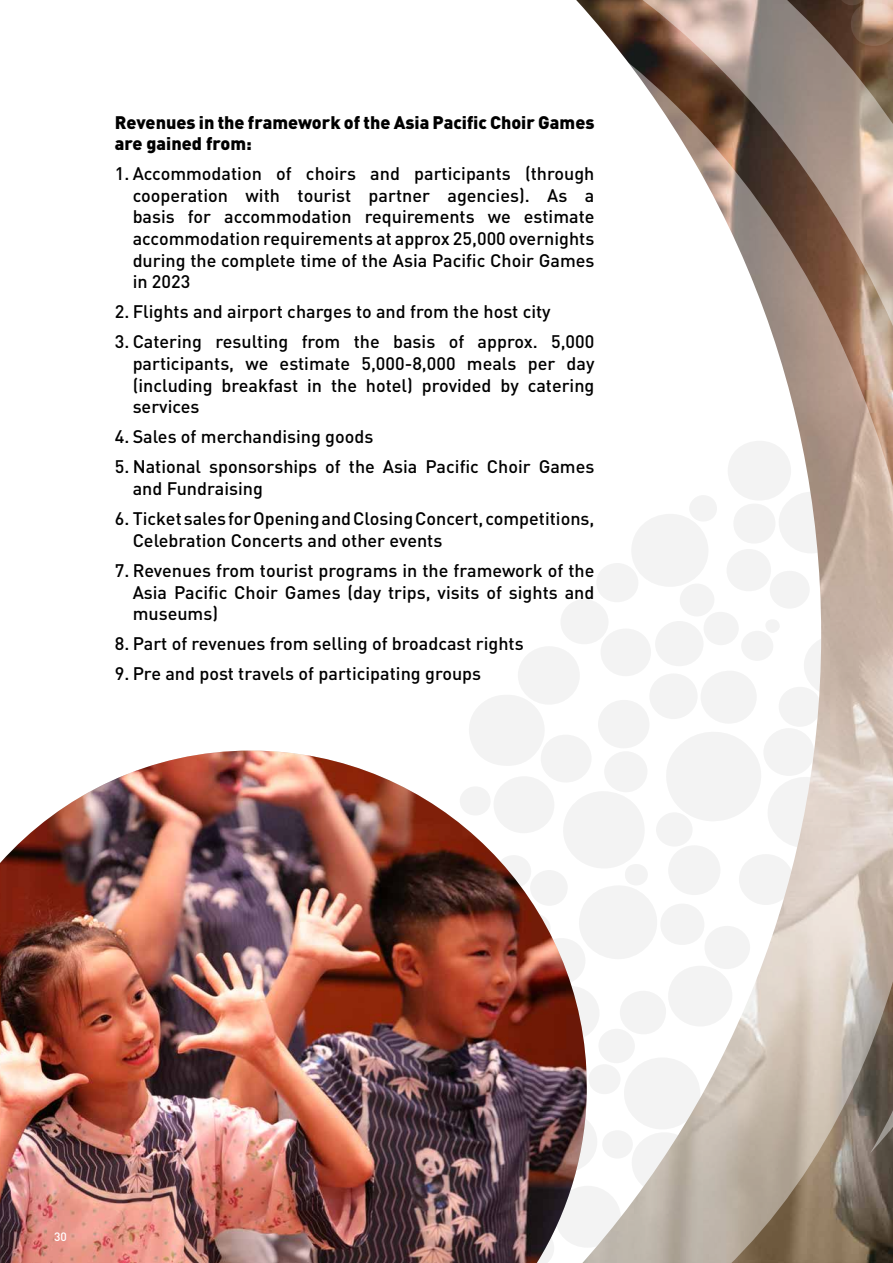
<style>
.page{position:relative;width:893px;height:1263px;background:#fff}
.page>*{position:absolute;margin:0;border:0;box-sizing:border-box;transform-origin:0 0}
.t1{font:500 18px/21.6px "DIN Pro";color:#000;text-align:justify}
.t2{font:900 18px/21.6px "DIN Pro";color:#000}
.t3{font:500 12px "DIN Pro";color:#fff}
</style>
<div class="page">
<svg style="left:821px;top:0;width:72px;height:1263px;background:#b3a092"></svg>
<svg style="left:576px;top:0;width:245px;height:1263px"></svg>
<div style="left:631px;top:514px;width:78px;height:73px;background:#f3f3f3;border-radius:50%"></div>
<div style="left:624px;top:1057px;width:76px;height:72px;background:#f3f3f3;border-radius:50%"></div>
<svg style="left:815px;top:410px;width:6px;height:66px"></svg>
<div style="left:687px;top:1190px;width:69px;height:65px;background:linear-gradient(to right,#c1b9b0,#b4a798);border-radius:50%"></div>
<svg style="left:555px;top:1185px;width:66px;height:63px;fill:#f3f3f3"></svg>
<svg style="left:779px;top:491px;width:42px;height:62px"></svg>
<svg style="left:631px;top:1132px;width:67px;height:62px"></svg>
<div style="left:532px;top:1111px;width:65px;height:62px;background:#f3f3f3;border-radius:50%"></div>
<div style="left:728px;top:441px;width:63px;height:60px;background:#f3f3f3;border-radius:50%"></div>
<svg style="left:766px;top:1131px;width:55px;height:60px;background:#b2a392"></svg>
<svg style="left:754px;top:1257px;width:63px;height:6px"></svg>
<svg style="left:760px;top:1196px;width:61px;height:58px;background:#867259"></svg>
<div style="left:713px;top:1098px;width:61px;height:58px;background:linear-gradient(to right,#ccc2b9,#b7aa99);border-radius:50%"></div>
<svg style="left:692px;top:1257px;width:53px;height:6px"></svg>
<div style="left:726px;top:549px;width:45px;height:42px;background:#f3f3f3;border-radius:50%"></div>
<div style="left:733px;top:503px;width:43px;height:41px;background:#f3f3f3;border-radius:50%"></div>
<div style="left:596px;top:563px;width:42px;height:39px;background:#f3f3f3;border-radius:50%"></div>
<svg style="left:641px;top:1244px;width:42px;height:19px"></svg>
<div style="left:770px;top:571px;width:40px;height:38px;background:#f3f3f3;border-radius:50%"></div>
<div style="left:623px;top:1208px;width:39px;height:37px;background:#c0b9ae;border-radius:50%"></div>
<div style="left:602px;top:1130px;width:31px;height:29px;background:#f3f3f3;border-radius:50%"></div>
<div style="left:689px;top:495px;width:28px;height:27px;background:#f3f3f3;border-radius:50%"></div>
<svg style="left:469px;top:583px;width:352px;height:531px"></svg>
<img style="left:0;top:750px;width:587px;height:513px">
<svg style="left:839px;top:0;width:54px;height:46px;background:#927361"></svg>
<p class="t2" style="left:115px;top:111px;width:481px">Revenues in the framework of the Asia Pacific Choir Games are gained from:</p>
<p class="t1" style="left:133px;top:162px;width:463px;text-indent:-18px">1. Accommodation of choirs and participants (through cooperation with tourist partner agencies). As a basis for accommodation requirements we estimate accommodation requirements at approx 25,000 overnights during the complete time of the Asia Pacific Choir Games in 2023</p>
<p class="t1" style="left:115px;top:300px;width:437px">2. Flights and airport charges to and from the host city</p>
<p class="t1" style="left:133px;top:330px;width:463px;text-indent:-18px">3. Catering resulting from the basis of approx. 5,000 participants, we estimate 5,000-8,000 meals per day (including breakfast in the hotel) provided by catering services</p>
<p class="t1" style="left:115px;top:425px;width:260px">4. Sales of merchandising goods</p>
<p class="t1" style="left:133px;top:455px;width:463px;text-indent:-18px">5. National sponsorships of the Asia Pacific Choir Games and Fundraising</p>
<p class="t1" style="left:133px;top:507px;width:463px;text-indent:-18px">6. Ticket sales for Opening and Closing Concert, competitions,<br>Celebration Concerts and other events</p>
<p class="t1" style="left:133px;top:559px;width:463px;text-indent:-18px">7. Revenues from tourist programs in the framework of the Asia Pacific Choir Games (day trips, visits of sights and museums)</p>
<p class="t1" style="left:115px;top:632px;width:410px">8. Part of revenues from selling of broadcast rights</p>
<p class="t1" style="left:115px;top:662px;width:368px">9. Pre and post travels of participating groups</p>
<p class="t3" style="left:54px;top:1228px;width:14px">30</p>
</div>
